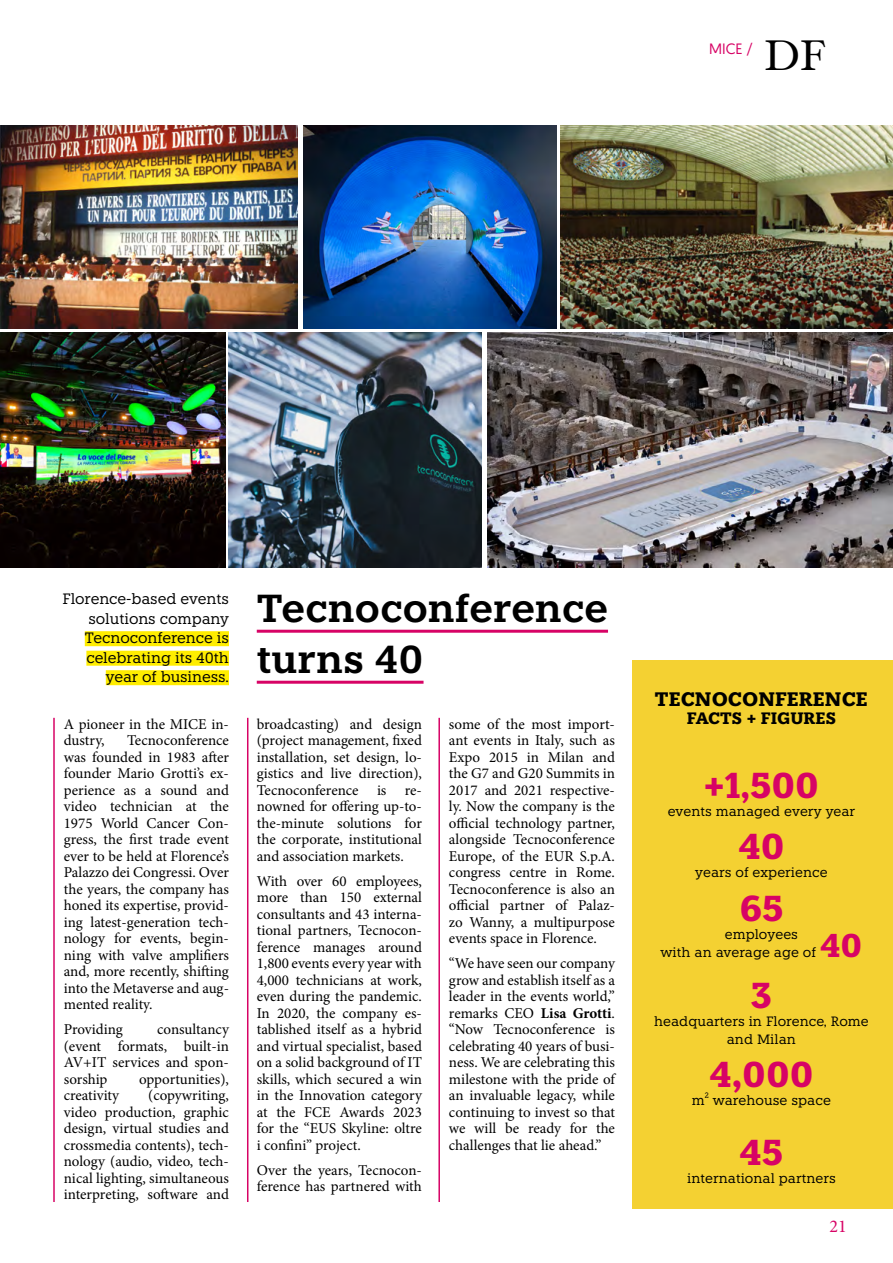
<style>
.page{position:relative;width:893px;height:1263px;background:#fff}
.page>*{position:absolute;margin:0;border:0;box-sizing:border-box;transform-origin:0 0}
.t1{font:43.05px "Hoefler Text";color:#000}
.t2{font:600 39px/51px "Knile";color:#000}
.t3{font:700 36px "Knile";color:#d70365}
.t4{font:700 33px "Knile";color:#d70365}
.t5{font:700 19.5px "Knile";color:#000}
.t6{font:18px "Minion Pro";color:#d70365}
.t7{font:700 16.5px "Knile";color:#000}
.t8{font:15px/16.5px "Minion Pro";color:#000;text-align:justify}
.t9{font:15px/19.5px "Knile";letter-spacing:-.01em;color:#000;text-align:right}
.t10{font:15px "Geomanist";color:#d70365}
.t11{font:13.5px/18px "Knile";color:#000}
.t12{font:7.8px "Knile";color:#000}
.s1{font-weight:700}
.s2{font-size:33px}
</style>
<div class="page">
<div style="left:633px;top:660px;width:260px;height:549px;background:#f4d132"></div>
<hr style="left:257px;top:630px;width:351px;height:3px;background:#d70365">
<hr style="left:257px;top:681px;width:167px;height:3px;background:#d70365">
<div style="left:85px;top:631px;width:144px;height:15px;background:#ffed00"></div>
<div style="left:86px;top:651px;width:143px;height:15px;background:#ffed00"></div>
<div style="left:106px;top:670px;width:123px;height:15px;background:#ffed00"></div>
<hr style="left:53px;top:718px;width:2px;height:484px;background:#d70365">
<hr style="left:247px;top:718px;width:1px;height:484px;background:#d70365">
<hr style="left:438px;top:718px;width:2px;height:484px;background:#d70365">
<img style="left:488px;top:333px;width:405px;height:235px">
<img style="left:229px;top:333px;width:253px;height:235px">
<img style="left:0;top:333px;width:225px;height:235px">
<img style="left:303px;top:125px;width:253px;height:203px">
<img style="left:0;top:125px;width:298px;height:203px">
<img style="left:560px;top:125px;width:333px;height:203px">
<p class="t10" style="left:709px;top:39px;width:45px">MICE /</p>
<h1 class="t1" style="left:765px;top:30px;width:63px">DF</h1>
<p class="t9" style="left:63px;top:589px;width:168px">Florence-based events solutions company<br>Tecnoconference is celebrating its 40th year of business.</p>
<p class="t8" style="left:64px;top:716px;width:167px">A pioneer in the MICE in&shy;dustry,</p>
<p class="t8" style="left:64px;top:732px;width:167px;text-indent:63px">Tecnoconference was founded in 1983 after founder Mario Grotti’s ex&shy;perience as a sound and video technician at the 1975 World Cancer Con&shy;gress, the first trade event ever to be held at Florence’s Palazzo dei Congressi. Over the years, the company has honed its expertise, provid&shy;ing latest-generation tech&shy;nology for events, begin&shy;ning with valve amplifiers and, more recently, shifting into the Metaverse and aug&shy;mented reality.</p>
<p class="t8" style="left:64px;top:1021px;width:61px">Providing</p>
<p class="t8" style="left:64px;top:1021px;width:167px;text-indent:93px">consultancy (event formats, built-in AV+IT services and spon&shy;sorship</p>
<p class="t8" style="left:139px;top:1071px;width:91px">opportunities),</p>
<p class="t8" style="left:64px;top:1087px;width:167px;text-indent:84px">(copywriting, video production, graphic design, virtual studies and crossmedia contents), tech&shy;nology (audio, video, tech&shy;nical lighting, simultaneous interpreting, software and</p>
<p class="t8" style="left:64px;top:1087px;width:57px">creativity</p>
<h2 class="t2" style="left:257px;top:583px;width:353px">Tecnoconference turns 40</h2>
<p class="t8" style="left:257px;top:716px;width:167px">broadcasting) and design (project management, fixed installation, set design, lo&shy;gistics and live direction), Tecnoconference is re&shy;nowned for offering up-to&shy;the-minute solutions for the corporate, institutional and association markets.</p>
<p class="t8" style="left:257px;top:873px;width:167px">With over 60 employees, more than 150 external consultants and 43 interna&shy;tional partners, Tecnocon&shy;ference manages around 1,800 events every year with 4,000 technicians at work, even during the pandemic.<br>In 2020, the company es&shy;tablished itself as a hybrid and virtual specialist, based on a solid background of IT skills, which secured a win in the Innovation category at the FCE Awards 2023 for the “EUS Skyline: oltre i confini” project.</p>
<p class="t8" style="left:257px;top:1162px;width:167px">Over the years, Tecnocon&shy;ference has partnered with</p>
<p class="t8" style="left:449px;top:716px;width:167px">some of the most import&shy;ant events in Italy, such as Expo 2015 in Milan and the G7 and G20 Summits in 2017 and 2021 respective&shy;ly. Now the company is the official technology partner, alongside Tecnoconference Europe, of the EUR S.p.A. congress centre in Rome.<br>Tecnoconference is also an official partner of Palaz&shy;zo Wanny, a multipurpose events space in Florence.</p>
<p class="t8" style="left:449px;top:955px;width:167px">“We have seen our company grow and establish itself as a leader in the events world,” remarks CEO <span class="s1">Lisa Grotti</span>. “Now Tecnoconference is celebrating 40 years of busi&shy;ness. We are celebrating this milestone with the pride of an invaluable legacy, while continuing to invest so that we will be ready for the challenges that lie ahead.”</p>
<h3 class="t5" style="left:655px;top:687px;width:214px">TECNOCONFERENCE</h3>
<p class="t7" style="left:687px;top:708px;width:150px">FACTS + FIGURES</p>
<h3 class="t3" style="left:704px;top:762px;width:117px">+1<span class="s2">,</span>500</h3>
<p class="t11" style="left:668px;top:802px;width:189px">events managed every year</p>
<h3 class="t3" style="left:738px;top:823px;width:48px">40</h3>
<p class="t11" style="left:695px;top:863px;width:134px">years of experience</p>
<h3 class="t3" style="left:739px;top:885px;width:46px">65</h3>
<p class="t11" style="left:661px;top:925px;width:157px;text-indent:64px">employees with an average age of</p>
<h3 class="t4" style="left:820px;top:924px;width:44px">40</h3>
<h3 class="t3" style="left:751px;top:972px;width:23px">3</h3>
<p class="t11" style="left:654px;top:1012px;width:216px;text-align:center">headquarters in Florence, Rome and Milan</p>
<h3 class="t3" style="left:709px;top:1051px;width:106px">4,000</h3>
<p class="t11" style="left:692px;top:1091px;width:14px">m</p>
<p class="t12" style="left:705px;top:1090px;width:5px">2</p>
<p class="t11" style="left:713px;top:1091px;width:120px">warehouse space</p>
<h3 class="t3" style="left:740px;top:1129px;width:45px">45</h3>
<p class="t11" style="left:687px;top:1169px;width:150px">international partners</p>
<p class="t6" style="left:829px;top:1215px;width:19px">21</p>
</div>
